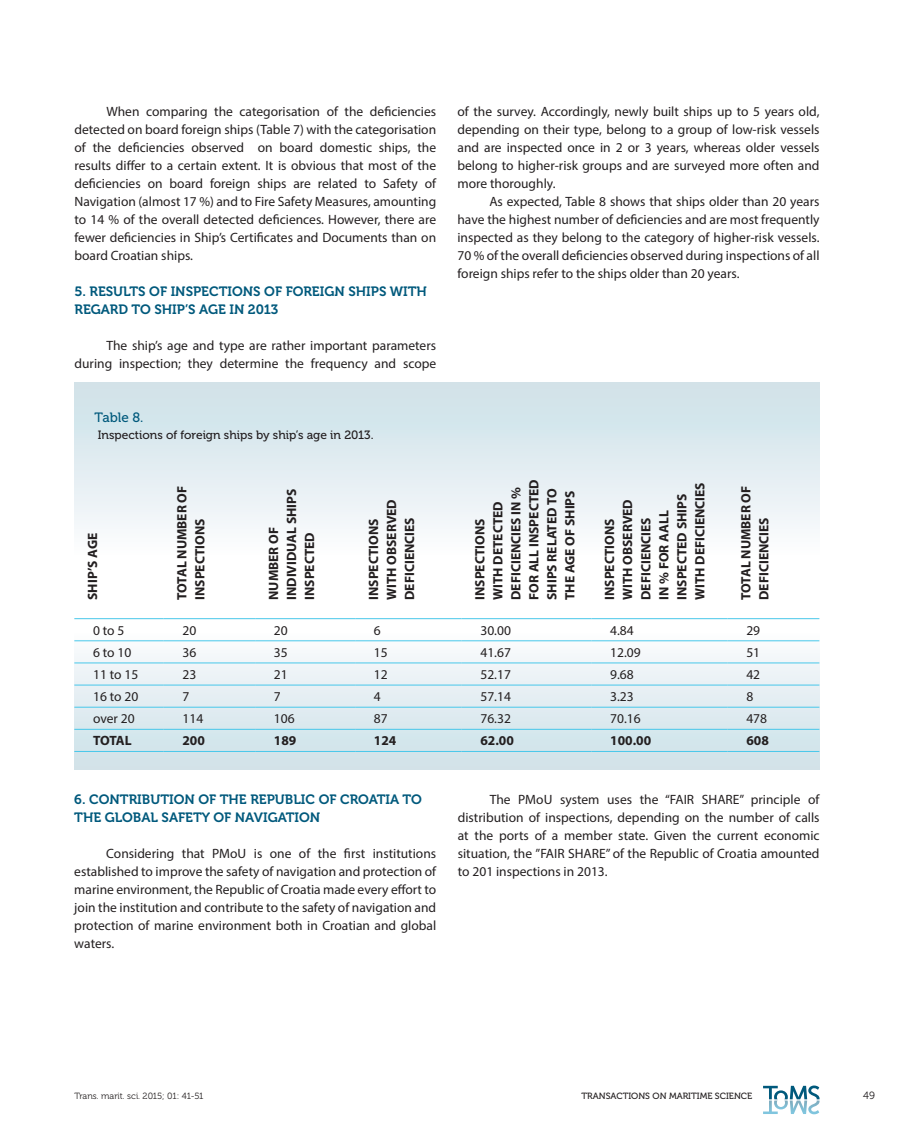
<style>
.page{position:relative;width:915px;height:1127px;background:#fff}
.page>*{position:absolute;margin:0;border:0;box-sizing:border-box;transform-origin:0 0}
.Body_text{font:13.5px/18px "Myriad Pro";color:#231f20;text-align:justify}
.Body_text-2{font:700 13.5px/18px "Myriad Pro";color:#231f20}
.podnaslov{font:13.5px/18px "Museo 700";color:#00597c}
.Figure{font:13.5px "Museo 500";letter-spacing:-.005em;color:#00597c}
.Figure_naslov{font:12px "Museo 500";color:#231f20}
.t1{font:10.5px "Museo 300";color:#231f20}
.t2{font:9px "Museo 300";letter-spacing:-.005em;color:#231f20}
.t3{font:9px "Museo 500";color:#231f20}
</style>
<div class="page">
<svg style="left:763px;top:1085px;width:56px;height:29px"></svg>
<div style="left:75px;top:383px;width:744px;height:173px;background:linear-gradient(to bottom,#cce0e7,#fcfcfe)"></div>
<svg style="left:74px;top:641px;width:745px;height:129px"></svg>
<hr style="left:74px;top:618px;width:90px;height:1px;background:#47c7ea">
<hr style="left:164px;top:618px;width:91px;height:1px;background:#47c7ea">
<hr style="left:255px;top:618px;width:100px;height:1px;background:#47c7ea">
<hr style="left:355px;top:618px;width:106px;height:1px;background:#47c7ea">
<hr style="left:461px;top:618px;width:130px;height:1px;background:#47c7ea">
<hr style="left:591px;top:618px;width:136px;height:1px;background:#47c7ea">
<hr style="left:727px;top:618px;width:92px;height:1px;background:#47c7ea">
<hr style="left:74px;top:640px;width:90px;height:1px;background:#47c7ea">
<hr style="left:164px;top:640px;width:91px;height:1px;background:#47c7ea">
<hr style="left:255px;top:640px;width:100px;height:1px;background:#47c7ea">
<hr style="left:355px;top:640px;width:106px;height:1px;background:#47c7ea">
<hr style="left:461px;top:640px;width:130px;height:1px;background:#47c7ea">
<hr style="left:591px;top:640px;width:136px;height:1px;background:#47c7ea">
<hr style="left:727px;top:640px;width:92px;height:1px;background:#47c7ea">
<hr style="left:74px;top:663px;width:90px;height:1px;background:#47c7ea">
<hr style="left:164px;top:663px;width:91px;height:1px;background:#47c7ea">
<hr style="left:255px;top:663px;width:100px;height:1px;background:#47c7ea">
<hr style="left:355px;top:663px;width:106px;height:1px;background:#47c7ea">
<hr style="left:461px;top:663px;width:130px;height:1px;background:#47c7ea">
<hr style="left:591px;top:663px;width:136px;height:1px;background:#47c7ea">
<hr style="left:727px;top:663px;width:92px;height:1px;background:#47c7ea">
<hr style="left:74px;top:685px;width:90px;height:1px;background:#47c7ea">
<hr style="left:164px;top:685px;width:91px;height:1px;background:#47c7ea">
<hr style="left:255px;top:685px;width:100px;height:1px;background:#47c7ea">
<hr style="left:355px;top:685px;width:106px;height:1px;background:#47c7ea">
<hr style="left:461px;top:685px;width:130px;height:1px;background:#47c7ea">
<hr style="left:591px;top:685px;width:136px;height:1px;background:#47c7ea">
<hr style="left:727px;top:685px;width:92px;height:1px;background:#47c7ea">
<hr style="left:74px;top:707px;width:90px;height:1px;background:#47c7ea">
<hr style="left:164px;top:707px;width:91px;height:1px;background:#47c7ea">
<hr style="left:255px;top:707px;width:100px;height:1px;background:#47c7ea">
<hr style="left:355px;top:707px;width:106px;height:1px;background:#47c7ea">
<hr style="left:461px;top:707px;width:130px;height:1px;background:#47c7ea">
<hr style="left:591px;top:707px;width:136px;height:1px;background:#47c7ea">
<hr style="left:727px;top:707px;width:92px;height:1px;background:#47c7ea">
<hr style="left:74px;top:729px;width:90px;height:1px;background:#47c7ea">
<hr style="left:164px;top:729px;width:91px;height:1px;background:#47c7ea">
<hr style="left:255px;top:729px;width:100px;height:1px;background:#47c7ea">
<hr style="left:355px;top:729px;width:106px;height:1px;background:#47c7ea">
<hr style="left:461px;top:729px;width:130px;height:1px;background:#47c7ea">
<hr style="left:591px;top:729px;width:136px;height:1px;background:#47c7ea">
<hr style="left:727px;top:729px;width:92px;height:1px;background:#47c7ea">
<hr style="left:74px;top:751px;width:90px;height:1px;background:#47c7ea">
<hr style="left:164px;top:751px;width:91px;height:1px;background:#47c7ea">
<hr style="left:255px;top:751px;width:100px;height:1px;background:#47c7ea">
<hr style="left:355px;top:751px;width:106px;height:1px;background:#47c7ea">
<hr style="left:461px;top:751px;width:130px;height:1px;background:#47c7ea">
<hr style="left:591px;top:751px;width:136px;height:1px;background:#47c7ea">
<hr style="left:727px;top:751px;width:92px;height:1px;background:#47c7ea">
<p class="Body_text" style="left:74px;top:103px;width:363px;text-indent:32px">When comparing the categorisation of the deficiencies detected on board foreign ships (Table 7) with the categorisation of the deficiencies observed on board domestic ships, the results differ to a certain extent. It is obvious that most of the deficiencies on board foreign ships are related to Safety of Navigation (almost 17 %) and to Fire Safety Measures, amounting to 14 % of the overall detected deficiences. However, there are fewer deficiencies in Ship’s Certificates and Documents than on board Croatian ships.</p>
<p class="podnaslov" style="left:74px;top:283px;width:354px">5. RESULTS OF INSPECTIONS OF FOREIGN SHIPS WITH<br>REGARD TO SHIP’S AGE IN 2013</p>
<p class="Body_text" style="left:74px;top:337px;width:363px;text-align:right">The ship’s age and type are rather important parameters during inspection; they determine the frequency and scope</p>
<p class="Figure" style="left:95px;top:410px;width:50px">Table 8.</p>
<p class="Figure_naslov" style="left:98px;top:428px;width:277px">Inspections of foreign ships by ship’s age in 2013.</p>
<p class="Body_text-2" style="left:83px;top:600px;width:68px;rotate:-90deg">SHIP’S AGE</p>
<p class="Body_text-2" style="left:172px;top:600px;width:116px;rotate:-90deg">TOTAL NUMBER OF<br>INSPECTIONS</p>
<p class="Body_text-2" style="left:264px;top:600px;width:113px;rotate:-90deg">NUMBER OF<br>INDIVIDUAL SHIPS<br>INSPECTED</p>
<p class="Body_text-2" style="left:364px;top:600px;width:102px;rotate:-90deg">INSPECTIONS<br>WITH OBSERVED<br>DEFICIENCIES</p>
<p class="Body_text" style="left:457px;top:103px;width:363px">of the survey. Accordingly, newly built ships up to 5 years old, depending on their type, belong to a group of low-risk vessels and are inspected once in 2 or 3 years, whereas older vessels belong to higher-risk groups and are surveyed more often and more thoroughly.</p>
<p class="Body_text" style="left:457px;top:193px;width:363px;text-indent:32px">As expected, Table 8 shows that ships older than 20 years have the highest number of deficiencies and are most frequently inspected as they belong to the category of higher-risk vessels.<br>70 % of the overall deficiencies observed during inspections of all foreign ships refer to the ships older than 20 years.</p>
<p class="Body_text-2" style="left:470px;top:600px;width:122px;rotate:-90deg">INSPECTIONS<br>WITH DETECTED<br>DEFICIENCIES IN %<br>FOR ALL INSPECTED<br>SHIPS RELATED TO<br>THE AGE OF SHIPS</p>
<p class="Body_text-2" style="left:600px;top:600px;width:119px;rotate:-90deg">INSPECTIONS<br>WITH OBSERVED<br>DEFICIENCIES<br>IN % FOR AALL<br>INSPECTED SHIPS<br>WITH DEFICIENCIES</p>
<p class="Body_text-2" style="left:736px;top:600px;width:116px;rotate:-90deg">TOTAL NUMBER OF<br>DEFICIENCIES</p>
<p class="Body_text" style="left:93px;top:621px;width:33px">0 to 5</p>
<p class="Body_text" style="left:182px;top:621px;width:15px">20</p>
<p class="Body_text" style="left:274px;top:621px;width:15px">20</p>
<p class="Body_text" style="left:374px;top:621px;width:8px">6</p>
<p class="Body_text" style="left:480px;top:621px;width:32px">30.00</p>
<p class="Body_text" style="left:610px;top:621px;width:25px">4.84</p>
<p class="Body_text" style="left:746px;top:621px;width:15px">29</p>
<p class="Body_text" style="left:93px;top:643px;width:40px">6 to 10</p>
<p class="Body_text" style="left:182px;top:643px;width:15px">36</p>
<p class="Body_text" style="left:274px;top:643px;width:15px">35</p>
<p class="Body_text" style="left:374px;top:643px;width:15px">15</p>
<p class="Body_text" style="left:480px;top:643px;width:32px">41.67</p>
<p class="Body_text" style="left:610px;top:643px;width:32px">12.09</p>
<p class="Body_text" style="left:746px;top:643px;width:15px">51</p>
<p class="Body_text" style="left:93px;top:665px;width:47px">11 to 15</p>
<p class="Body_text" style="left:182px;top:665px;width:15px">23</p>
<p class="Body_text" style="left:274px;top:665px;width:15px">21</p>
<p class="Body_text" style="left:374px;top:665px;width:15px">12</p>
<p class="Body_text" style="left:480px;top:665px;width:32px">52.17</p>
<p class="Body_text" style="left:610px;top:665px;width:25px">9.68</p>
<p class="Body_text" style="left:746px;top:665px;width:15px">42</p>
<p class="Body_text" style="left:93px;top:687px;width:47px">16 to 20</p>
<p class="Body_text" style="left:182px;top:687px;width:8px">7</p>
<p class="Body_text" style="left:274px;top:687px;width:8px">7</p>
<p class="Body_text" style="left:374px;top:687px;width:8px">4</p>
<p class="Body_text" style="left:480px;top:687px;width:32px">57.14</p>
<p class="Body_text" style="left:610px;top:687px;width:25px">3.23</p>
<p class="Body_text" style="left:746px;top:687px;width:8px">8</p>
<p class="Body_text" style="left:93px;top:709px;width:43px">over 20</p>
<p class="Body_text" style="left:182px;top:709px;width:22px">114</p>
<p class="Body_text" style="left:274px;top:709px;width:22px">106</p>
<p class="Body_text" style="left:374px;top:709px;width:15px">87</p>
<p class="Body_text" style="left:480px;top:709px;width:32px">76.32</p>
<p class="Body_text" style="left:610px;top:709px;width:32px">70.16</p>
<p class="Body_text" style="left:746px;top:709px;width:22px">478</p>
<p class="Body_text-2" style="left:93px;top:731px;width:40px">TOTAL</p>
<p class="Body_text-2" style="left:182px;top:731px;width:24px">200</p>
<p class="Body_text-2" style="left:274px;top:731px;width:24px">189</p>
<p class="Body_text-2" style="left:374px;top:731px;width:24px">124</p>
<p class="Body_text-2" style="left:480px;top:731px;width:35px">62.00</p>
<p class="Body_text-2" style="left:610px;top:731px;width:42px">100.00</p>
<p class="Body_text-2" style="left:746px;top:731px;width:24px">608</p>
<p class="podnaslov" style="left:74px;top:791px;width:349px">6. CONTRIBUTION OF THE REPUBLIC OF CROATIA TO<br>THE GLOBAL SAFETY OF NAVIGATION</p>
<p class="Body_text" style="left:74px;top:844px;width:363px;text-indent:32px">Considering that PMoU is one of the first institutions established to improve the safety of navigation and protection of marine environment, the Republic of Croatia made every effort to join the institution and contribute to the safety of navigation and protection of marine environment both in Croatian and global waters.</p>
<p class="Body_text" style="left:457px;top:790px;width:363px;text-indent:32px">The PMoU system uses the “FAIR SHARE” principle of distribution of inspections, depending on the number of calls at the ports of a member state. Given the current economic situation, the ”FAIR SHARE” of the Republic of Croatia amounted to 201 inspections in 2013.</p>
<p class="t2" style="left:74px;top:1091px;width:131px">Trans. marit. sci. 2015; 01: 41-51</p>
<p class="t3" style="left:581px;top:1091px;width:172px">TRANSACTIONS ON MARITIME SCIENCE</p>
<p class="t1" style="left:863px;top:1090px;width:13px">49</p>
</div>
